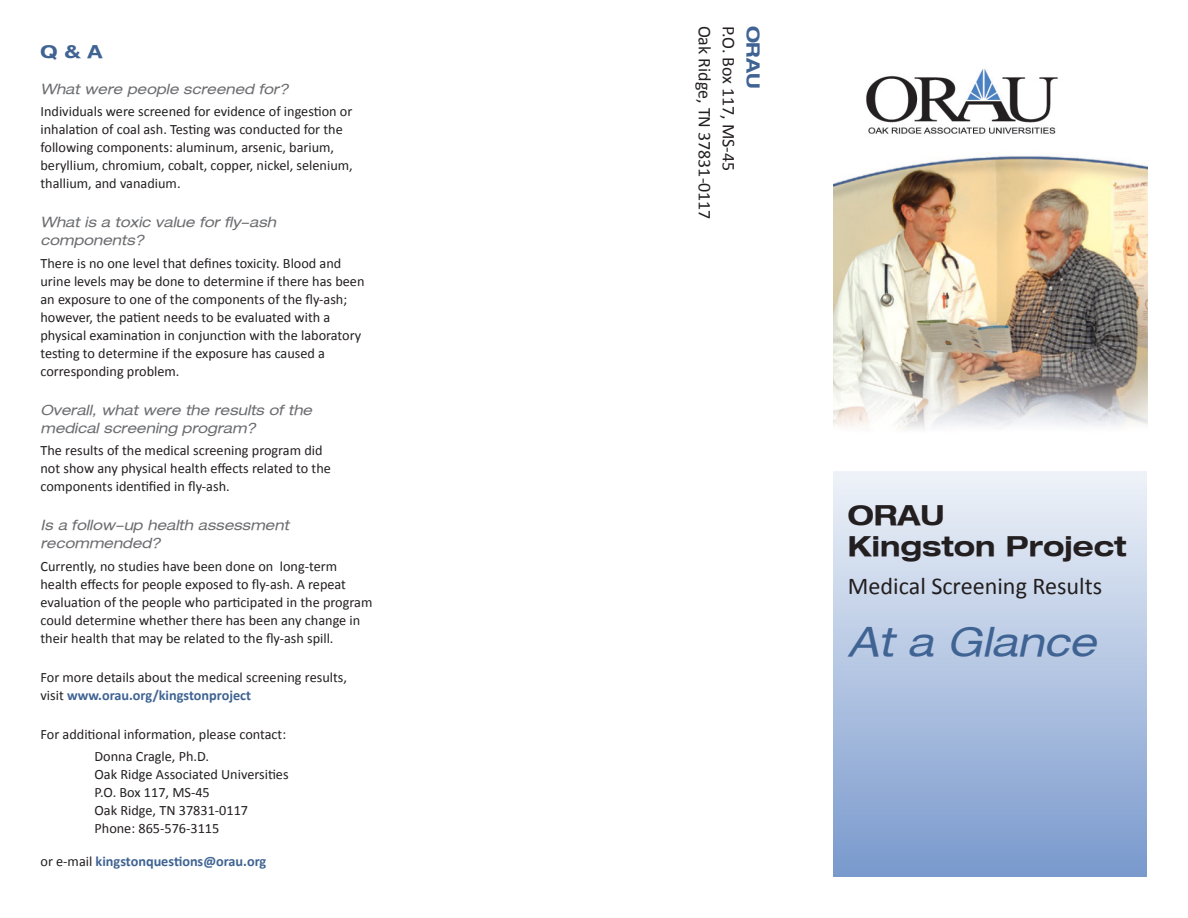
<style>
.page{position:relative;width:1188px;height:918px;background:#fff}
.page>*{position:absolute;margin:0;border:0;box-sizing:border-box;transform-origin:0 0}
.t1{font:italic expanded 40.5px "Helvetica Neue LT";color:#3f6393}
.t2{font:700 expanded 27.6px "Helvetica Neue LT";color:#231f20}
.t3{font:24.15px "Calibri";color:#231f20}
.t4{font:18px "Calibri";color:#231f20}
.t5{font:700 expanded 18px "Helvetica Neue LT";color:#3f6393}
.t6{font:14.25px/18px "Calibri";color:#231f20}
.t7{font:italic expanded 14.25px/18px "Helvetica Neue LT";color:#6c6d70}
.t8{font:700 14.25px "Calibri";color:#3f6393}
.s1{font-weight:400;color:#231f20}
</style>
<div class="page">
<svg style="left:834px;top:471px;width:313px;height:406px;background:#b3c5e2"></svg>
<img style="left:834px;top:156px;width:314px;height:274px">
<img style="left:866px;top:69px;width:192px;height:65px">
<p class="t5" style="left:40px;top:40px;width:63px">Q &amp; A</p>
<p class="t7" style="left:40px;top:79px;width:250px">What were people screened for?</p>
<p class="t6" style="left:40px;top:102px;width:314px">Individuals were screened for evidence of ingestion or inhalation of coal ash. Testing was conducted for the following components: aluminum, arsenic, barium, beryllium, chromium, cobalt, copper, nickel, selenium, thallium, and vanadium.</p>
<p class="t7" style="left:40px;top:213px;width:237px">What is a toxic value for fly-ash components?</p>
<p class="t6" style="left:40px;top:253px;width:326px">There is no one level that defines toxicity. Blood and urine levels may be done to determine if there has been an exposure to one of the components of the fly-ash; however, the patient needs to be evaluated with a physical examination in conjunction with the laboratory testing to determine if the exposure has caused a corresponding problem.</p>
<p class="t7" style="left:40px;top:400px;width:273px">Overall, what were the results of the medical screening program?</p>
<p class="t6" style="left:40px;top:441px;width:292px">The results of the medical screening program did not show any physical health effects related to the components identified in fly-ash.</p>
<p class="t7" style="left:40px;top:516px;width:250px">Is a follow-up health assessment recommended?</p>
<p class="t6" style="left:40px;top:556px;width:333px">Currently, no studies have been done on long-term health effects for people exposed to fly-ash. A repeat evaluation of the people who participated in the program could determine whether there has been any change in their health that may be related to the fly-ash spill.</p>
<p class="t6" style="left:40px;top:667px;width:308px">For more details about the medical screening results,</p>
<p class="t8" style="left:40px;top:686px;width:212px"><span class="s1">visit</span> www.orau.org/kingstonproject</p>
<p class="t6" style="left:40px;top:724px;width:247px">For additional information, please contact:</p>
<p class="t6" style="left:94px;top:747px;width:116px">Donna Cragle, Ph.D.</p>
<p class="t6" style="left:94px;top:765px;width:196px">Oak Ridge Associated Universities</p>
<p class="t6" style="left:94px;top:783px;width:117px">P.O. Box 117, MS-45</p>
<p class="t6" style="left:94px;top:801px;width:155px">Oak Ridge, TN 37831-0117</p>
<p class="t6" style="left:94px;top:819px;width:126px">Phone: 865-576-3115</p>
<p class="t8" style="left:40px;top:853px;width:227px"><span class="s1">or e-mail</span> kingstonquestions@orau.org</p>
<p class="t4" style="left:716px;top:26px;width:196px;rotate:90deg">Oak Ridge, TN 37831-0117</p>
<p class="t4" style="left:740px;top:26px;width:147px;rotate:90deg">P.O. Box 117, MS-45</p>
<p class="t5" style="left:764px;top:26px;width:65px;rotate:90deg">ORAU</p>
<p class="t2" style="left:848px;top:498px;width:98px">ORAU</p>
<p class="t2" style="left:848px;top:529px;width:280px">Kingston Project</p>
<p class="t3" style="left:848px;top:571px;width:256px">Medical Screening Results</p>
<p class="t1" style="left:848px;top:617px;width:250px">At a Glance</p>
</div>
